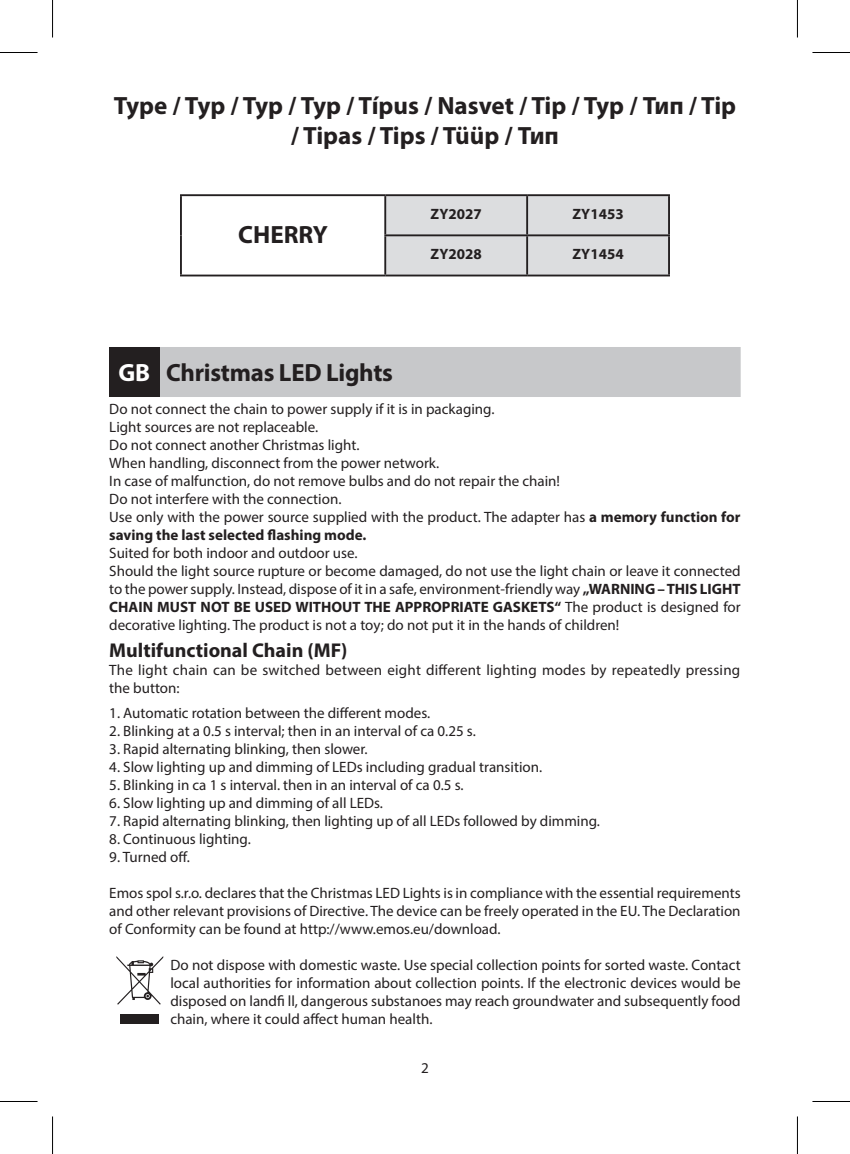
<style>
.page{position:relative;width:850px;height:1154px;background:#fff}
.page>*{position:absolute;margin:0;border:0;box-sizing:border-box;transform-origin:0 0}
.t1{font:700 25px/30px "Myriad Pro";letter-spacing:-.01em;color:#231f20;text-align:center}
.t2{font:700 20px "Myriad Pro";color:#231f20}
.t3{font:15px/18px "Myriad Pro";color:#231f20}
.t4{font:700 15px "Myriad Pro";color:#231f20}
.s1{color:#fff}
.s2{font-weight:700}
</style>
<div class="page">
<div style="left:386px;top:196px;width:281px;height:79px;background:#dcdddf"></div>
<hr style="left:180px;top:194px;width:205px;height:2px;background:#231f20">
<hr style="left:180px;top:196px;width:2px;height:39px;background:#231f20">
<hr style="left:385px;top:194px;width:142px;height:2px;background:#231f20">
<hr style="left:384px;top:196px;width:2px;height:38px;background:#231f20">
<hr style="left:527px;top:194px;width:142px;height:2px;background:#231f20">
<hr style="left:526px;top:196px;width:2px;height:38px;background:#231f20">
<hr style="left:667px;top:196px;width:2px;height:38px;background:#231f20">
<hr style="left:180px;top:235px;width:2px;height:40px;background:#231f20">
<hr style="left:384px;top:234px;width:143px;height:2px;background:#231f20">
<hr style="left:384px;top:236px;width:2px;height:39px;background:#231f20">
<hr style="left:527px;top:234px;width:142px;height:2px;background:#231f20">
<hr style="left:526px;top:236px;width:2px;height:39px;background:#231f20">
<hr style="left:667px;top:236px;width:2px;height:39px;background:#231f20">
<hr style="left:180px;top:275px;width:205px;height:1px;background:#231f20">
<hr style="left:385px;top:275px;width:142px;height:1px;background:#231f20">
<hr style="left:527px;top:275px;width:142px;height:1px;background:#231f20">
<div style="left:109px;top:347px;width:631px;height:50px;background:#c7c8ca"></div>
<div style="left:109px;top:347px;width:50px;height:50px;background:#231f20"></div>
<svg style="left:116px;top:956px;width:47px;height:49px"></svg>
<div style="left:120px;top:1014px;width:39px;height:10px;background:#231f20"></div>
<hr style="left:0;top:52px;width:38px;height:1px;background:#000">
<hr style="left:812px;top:52px;width:37px;height:1px;background:#000">
<hr style="left:0;top:1101px;width:38px;height:1px;background:#000">
<hr style="left:812px;top:1101px;width:37px;height:1px;background:#000">
<hr style="left:52px;top:0;width:1px;height:38px;background:#000">
<hr style="left:52px;top:1116px;width:1px;height:38px;background:#000">
<hr style="left:796px;top:0;width:1px;height:38px;background:#000">
<hr style="left:796px;top:1116px;width:1px;height:38px;background:#000">
<h1 class="t1" style="left:114px;top:90px;width:623px">Type / Typ / Typ / Typ / Típus / Nasvet / Tip / Typ / Тип / Tip / Tipas / Tips / Tüüp / Тип</h1>
<h1 class="t1" style="left:238px;top:219px;width:91px">CHERRY</h1>
<p class="t4" style="left:430px;top:204px;width:53px">ZY2027</p>
<p class="t4" style="left:572px;top:204px;width:53px">ZY1453</p>
<p class="t4" style="left:430px;top:244px;width:53px">ZY2028</p>
<p class="t4" style="left:572px;top:244px;width:53px">ZY1454</p>
<h1 class="t1" style="left:118px;top:357px;width:276px"><span class="s1">GB</span> Christmas LED Lights</h1>
<p class="t3" style="left:109px;top:399px;width:632px">Do not connect the chain to power supply if it is in packaging.<br>Light sources are not replaceable.<br>Do not connect another Christmas light.<br>When handling, disconnect from the power network.<br>In case of malfunction, do not remove bulbs and do not repair the chain!<br>Do not interfere with the connection.<br>Use only with the power source supplied with the product. The adapter has <span class="s2">a memory function for saving the last selected flashing mode.</span></p>
<p class="t3" style="left:109px;top:543px;width:632px">Suited for both indoor and outdoor use.<br>Should the light source rupture or become damaged, do not use the light chain or leave it connected to the power supply. Instead, dispose of it in a safe, environment-friendly way <span class="s2">„WARNING – THIS LIGHT CHAIN MUST NOT BE USED WITHOUT THE APPROPRIATE GASKETS“</span> The product is designed for decorative lighting. The product is not a toy; do not put it in the hands of children!</p>
<h2 class="t2" style="left:109px;top:637px;width:239px">Multifunctional Chain (MF)</h2>
<p class="t3" style="left:109px;top:661px;width:632px">The light chain can be switched between eight different lighting modes by repeatedly pressing the button:</p>
<p class="t3" style="left:109px;top:704px;width:322px">1. Automatic rotation between the different modes.</p>
<p class="t3" style="left:109px;top:722px;width:368px">2. Blinking at a 0.5 s interval; then in an interval of ca 0.25 s.</p>
<p class="t3" style="left:109px;top:740px;width:260px">3. Rapid alternating blinking, then slower.</p>
<p class="t3" style="left:109px;top:758px;width:434px">4. Slow lighting up and dimming of LEDs including gradual transition.</p>
<p class="t3" style="left:109px;top:776px;width:355px">5. Blinking in ca 1 s interval. then in an interval of ca 0.5 s.</p>
<p class="t3" style="left:109px;top:794px;width:275px">6. Slow lighting up and dimming of all LEDs.</p>
<p class="t3" style="left:109px;top:812px;width:492px">7. Rapid alternating blinking, then lighting up of all LEDs followed by dimming.</p>
<p class="t3" style="left:109px;top:830px;width:143px">8. Continuous lighting.</p>
<p class="t3" style="left:109px;top:848px;width:82px">9. Turned off.</p>
<p class="t3" style="left:109px;top:884px;width:632px;text-align:justify">Emos spol s.r.o. declares that the Christmas LED Lights is in compliance with the essential requirements and other relevant provisions of Directive. The device can be freely operated in the EU. The Declaration of Conformity can be found at http://www.emos.eu/download.</p>
<p class="t3" style="left:170px;top:956px;width:571px;text-align:justify">Do not dispose with domestic waste. Use special collection points for sorted waste. Contact local authorities for information about collection points. If the electronic devices would be disposed on landfi ll, dangerous substanoes may reach groundwater and subsequently food chain, where it could affect human health.</p>
<p class="t3" style="left:421px;top:1059px;width:9px">2</p>
</div>
